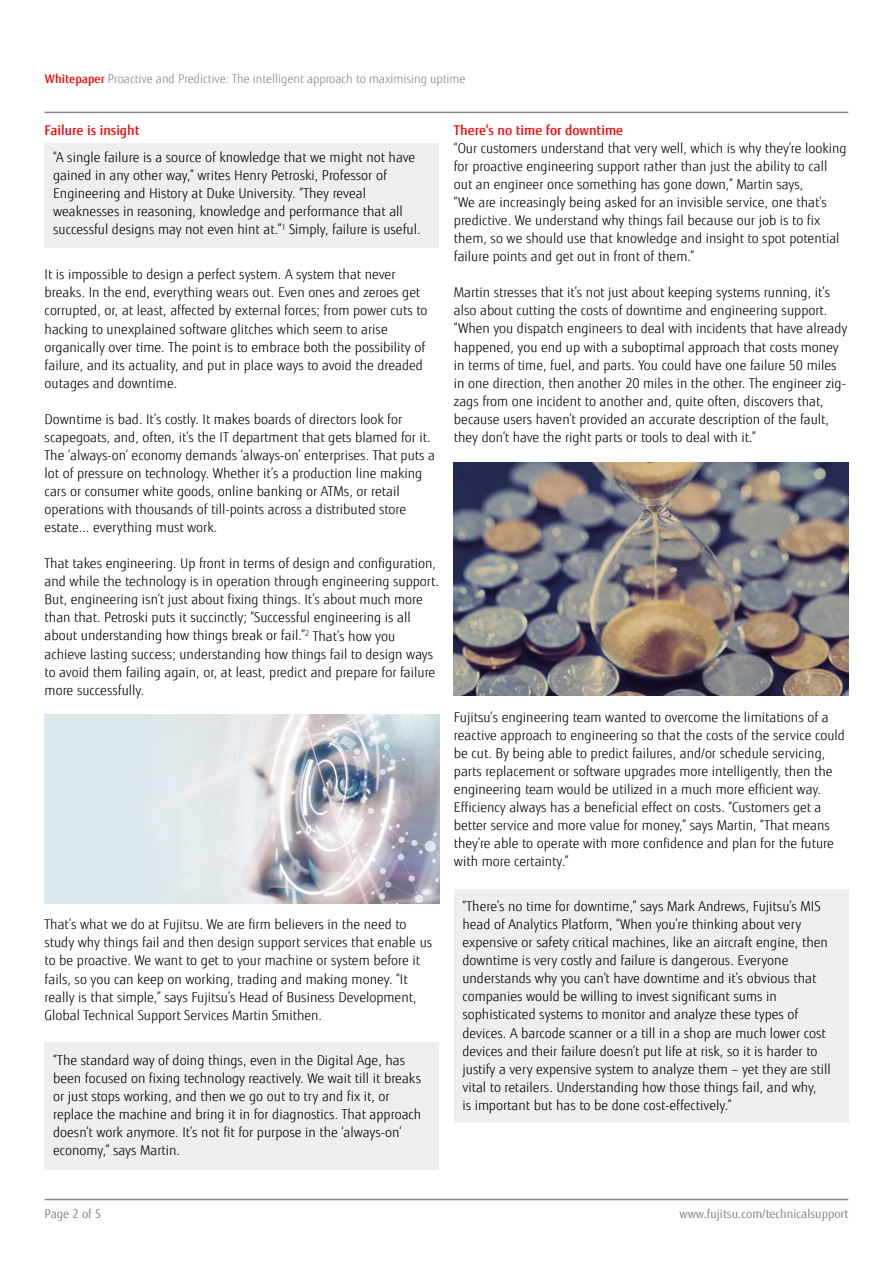
<style>
.page{position:relative;width:893px;height:1263px;background:#fff}
.page>*{position:absolute;margin:0;border:0;box-sizing:border-box;transform-origin:0 0}
.t1{font:300 13.5px/18px "Fujitsu Sans";color:#000}
.t2{font:500 13.5px "Fujitsu Sans";color:#f00}
.t3{font:300 12px "Fujitsu Sans";color:#87867e}
.t4{font:12px "Fujitsu Sans";color:#87867e}
.s1{font-weight:500;color:#f00}
</style>
<div class="page">
<div style="left:454px;top:890px;width:394px;height:233px;background:#eee"></div>
<div style="left:45px;top:1042px;width:394px;height:128px;background:#eee"></div>
<div style="left:45px;top:143px;width:394px;height:104px;background:#eee"></div>
<hr style="left:45px;top:112px;width:803px;height:1px;background:#87867e">
<img style="left:454px;top:462px;width:394px;height:233px">
<hr style="left:45px;top:1199px;width:803px;height:1px;background:#87867e">
<img style="left:45px;top:714px;width:394px;height:189px">
<p class="t3" style="left:45px;top:72px;width:422px"><span class="s1">Whitepaper</span> Proactive and Predictive: The intelligent approach to maximising uptime</p>
<p class="t2" style="left:45px;top:122px;width:96px">Failure is insight</p>
<p class="t1" style="left:53px;top:148px;width:369px">“A single failure is a source of knowledge that we might not have gained in any other way,” writes Henry Petroski, Professor of Engineering and History at Duke University. “They reveal weaknesses in reasoning, knowledge and performance that all successful designs may not even hint at.”<sup>1</sup> Simply, failure is useful.</p>
<p class="t1" style="left:45px;top:266px;width:384px">It is impossible to design a perfect system. A system that never breaks. In the end, everything wears out. Even ones and zeroes get corrupted, or, at least, affected by external forces; from power cuts to hacking to unexplained software glitches which seem to arise organically over time. The point is to embrace both the possibility of failure, and its actuality, and put in place ways to avoid the dreaded outages and downtime.</p>
<p class="t1" style="left:45px;top:410px;width:392px">Downtime is bad. It’s costly. It makes boards of directors look for scapegoats, and, often, it’s the IT department that gets blamed for it.<br>The ‘always-on’ economy demands ‘always-on’ enterprises. That puts a lot of pressure on technology. Whether it’s a production line making cars or consumer white goods, online banking or ATMs, or retail operations with thousands of till-points across a distributed store estate... everything must work.</p>
<p class="t1" style="left:45px;top:554px;width:396px">That takes engineering. Up front in terms of design and configuration, and while the technology is in operation through engineering support.<br>But, engineering isn’t just about fixing things. It’s about much more than that. Petroski puts it succinctly; “Successful engineering is all about understanding how things break or fail.”<sup>2</sup> That’s how you achieve lasting success; understanding how things fail to design ways to avoid them failing again, or, at least, predict and prepare for failure more successfully.</p>
<p class="t1" style="left:45px;top:916px;width:389px">That’s what we do at Fujitsu. We are firm believers in the need to study why things fail and then design support services that enable us to be proactive. We want to get to your machine or system before it fails, so you can keep on working, trading and making money. “It really is that simple,” says Fujitsu’s Head of Business Development, Global Technical Support Services Martin Smithen.</p>
<p class="t1" style="left:53px;top:1051px;width:370px">“The standard way of doing things, even in the Digital Age, has been focused on fixing technology reactively. We wait till it breaks or just stops working, and then we go out to try and fix it, or replace the machine and bring it in for diagnostics. That approach doesn’t work anymore. It’s not fit for purpose in the ‘always-on’ economy,” says Martin.</p>
<p class="t2" style="left:454px;top:121px;width:171px">There’s no time for downtime</p>
<p class="t1" style="left:454px;top:139px;width:394px">“Our customers understand that very well, which is why they’re looking for proactive engineering support rather than just the ability to call out an engineer once something has gone down,” Martin says,<br>“We are increasingly being asked for an invisible service, one that’s predictive. We understand why things fail because our job is to fix them, so we should use that knowledge and insight to spot potential failure points and get out in front of them.”</p>
<p class="t1" style="left:454px;top:284px;width:395px">Martin stresses that it’s not just about keeping systems running, it’s also about cutting the costs of downtime and engineering support. “When you dispatch engineers to deal with incidents that have already happened, you end up with a suboptimal approach that costs money in terms of time, fuel, and parts. You could have one failure 50 miles in one direction, then another 20 miles in the other. The engineer zig&shy;zags from one incident to another and, quite often, discovers that, because users haven’t provided an accurate description of the fault, they don’t have the right parts or tools to deal with it.”</p>
<p class="t1" style="left:454px;top:708px;width:392px">Fujitsu’s engineering team wanted to overcome the limitations of a reactive approach to engineering so that the costs of the service could be cut. By being able to predict failures, and/or schedule servicing, parts replacement or software upgrades more intelligently, then the engineering team would be utilized in a much more efficient way.<br>Efficiency always has a beneficial effect on costs. “Customers get a better service and more value for money,” says Martin, “That means they’re able to operate with more confidence and plan for the future with more certainty.”</p>
<p class="t1" style="left:462px;top:897px;width:370px">“There’s no time for downtime,” says Mark Andrews, Fujitsu’s MIS head of Analytics Platform, “When you’re thinking about very expensive or safety critical machines, like an aircraft engine, then downtime is very costly and failure is dangerous. Everyone understands why you can’t have downtime and it’s obvious that companies would be willing to invest significant sums in sophisticated systems to monitor and analyze these types of devices. A barcode scanner or a till in a shop are much lower cost devices and their failure doesn’t put life at risk, so it is harder to justify a very expensive system to analyze them – yet they are still vital to retailers. Understanding how those things fail, and why,<br>is important but has to be done cost-effectively.”</p>
<p class="t4" style="left:45px;top:1206px;width:58px">Page 2 of 5</p>
<p class="t4" style="left:679px;top:1206px;width:170px">www.fujitsu.com/technicalsupport</p>
</div>
